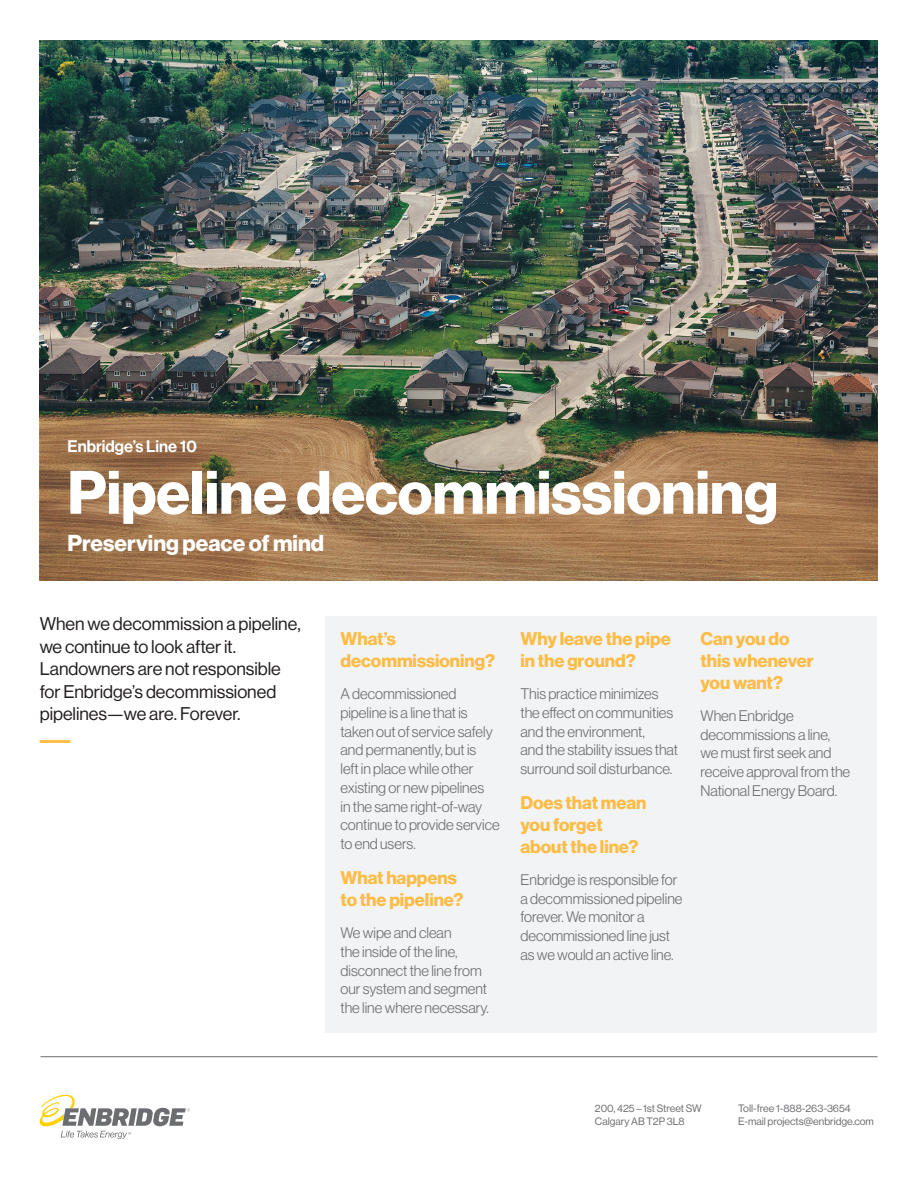
<style>
.page{position:relative;width:918px;height:1188px;background:#fff}
.page>*{position:absolute;margin:0;border:0;box-sizing:border-box;transform-origin:0 0}
.t1{font:60px "N Haas Grotesk DS Std 75 Bd";color:#fff}
.t2{font:22.5px "N Haas Grotesk DS Std 75 Bd";color:#fff}
.t3{font:18px/21.6px "N Haas Grotesk DS Std 75 Bd";color:#fdbc46}
.t4{font:18px/22.5px "N Haas Grotesk DS Std 55 Rg";color:#231f20}
.t5{font:16.5px "N Haas Grotesk DS Std 65 Md";color:#fff}
.t6{font:15px/18.8px "N Haas Grotesk DS Std 45 Lt";color:#6c6d70}
.t7{font:10.5px/13.5px "N Haas Grotesk DS Std 55 Rg";color:#6c6d70}
</style>
<div class="page">
<img style="left:40px;top:40px;width:838px;height:272px">
<img style="left:40px;top:312px;width:838px;height:268px">
<hr style="left:40px;top:1056px;width:838px;height:1px;background:#6c6d70">
<svg style="left:40px;top:1095px;width:150px;height:44px"></svg>
<hr style="left:40px;top:740px;width:30px;height:3px;background:#fdbc46">
<div style="left:326px;top:616px;width:552px;height:418px;background:#f2f3f4"></div>
<p class="t5" style="left:68px;top:437px;width:131px">Enbridge’s Line 10</p>
<h1 class="t1" style="left:68px;top:458px;width:712px">Pipeline decommissioning</h1>
<h2 class="t2" style="left:68px;top:530px;width:258px">Preserving peace of mind</h2>
<p class="t4" style="left:40px;top:613px;width:263px">When we decommission a pipeline, we continue to look after it.<br>Landowners are not responsible for Enbridge’s decommissioned pipelines—we are. Forever.</p>
<p class="t3" style="left:340px;top:629px;width:156px">What’s decommissioning?</p>
<p class="t6" style="left:340px;top:685px;width:161px">A decommissioned pipeline is a line that is taken out of service safely and permanently, but is<br>left in place while other existing or new pipelines<br>in the same right-of-way continue to provide service to end users.</p>
<p class="t3" style="left:340px;top:867px;width:124px">What happens to the pipeline?</p>
<p class="t6" style="left:340px;top:924px;width:150px">We wipe and clean<br>the inside of the line, disconnect the line from our system and segment the line where necessary.</p>
<p class="t3" style="left:520px;top:629px;width:152px">Why leave the pipe in the ground?</p>
<p class="t6" style="left:520px;top:685px;width:159px">This practice minimizes the effect on communities and the environment,<br>and the stability issues that surround soil disturbance.</p>
<p class="t3" style="left:520px;top:792px;width:128px">Does that mean you forget about the line?</p>
<p class="t6" style="left:520px;top:870px;width:163px">Enbridge is responsible for a decommissioned pipeline forever. We monitor a decommissioned line just as we would an active line.</p>
<p class="t3" style="left:700px;top:629px;width:115px">Can you do this whenever you want?</p>
<p class="t6" style="left:700px;top:706px;width:151px">When Enbridge decommissions a line, we must first seek and receive approval from the<br>National Energy Board.</p>
<p class="t7" style="left:595px;top:1101px;width:109px">200, 425 – 1st Street SW<br>Calgary AB T2P 3L8</p>
<p class="t7" style="left:738px;top:1101px;width:137px">Toll-free 1-888-263-3654<br>E-mail projects@enbridge.com</p>
</div>
